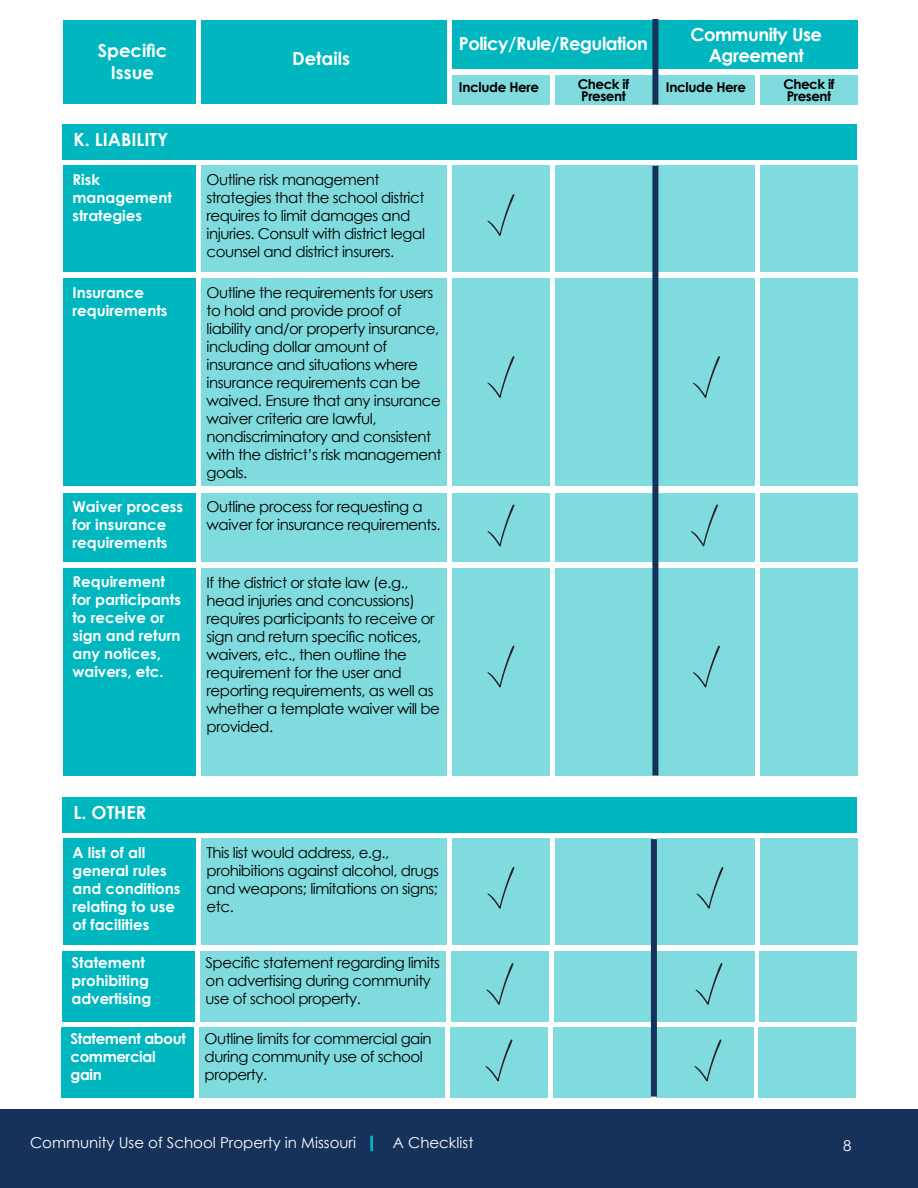
<style>
.page{position:relative;width:918px;height:1188px;background:#fff}
.page>*{position:absolute;margin:0;border:0;box-sizing:border-box;transform-origin:0 0}
.t1{font:700 18px/21.6px "Century Gothic";letter-spacing:-.025em;color:#fff;text-align:center}
.t2{font:700 18px/21.6px "Century Gothic";color:#fff;text-align:center}
.t3{font:15px/18px "Century Gothic";letter-spacing:-.03em;color:#000}
.t4{font:700 15px/18px "Century Gothic";color:#fff}
.t5{font:15px "Century Gothic";color:#fff}
.t6{font:700 15px/18px "Century Gothic";letter-spacing:-.025em;color:#fff}
.t7{font:700 13.5px/12px "Century Gothic";letter-spacing:-.035em;color:#000}
.s1{font-weight:700;color:#00b7c0}
</style>
<div class="page">
<div style="left:0;top:1109px;width:918px;height:79px;background:#16325a"></div>
<div style="left:370px;top:1136px;width:3px;height:15px;border:2px solid #00b7c0"></div>
<div style="left:452px;top:75px;width:98px;height:30px;background:#80dbdf"></div>
<div style="left:452px;top:166px;width:98px;height:106px;background:#80dbdf"></div>
<div style="left:452px;top:838px;width:98px;height:107px;background:#80dbdf"></div>
<div style="left:451px;top:951px;width:98px;height:70px;background:#80dbdf"></div>
<div style="left:450px;top:1028px;width:98px;height:70px;background:#80dbdf"></div>
<div style="left:452px;top:493px;width:98px;height:68px;background:#80dbdf"></div>
<div style="left:452px;top:278px;width:98px;height:208px;background:#80dbdf"></div>
<div style="left:452px;top:568px;width:98px;height:208px;background:#80dbdf"></div>
<div style="left:658px;top:166px;width:97px;height:106px;background:#80dbdf"></div>
<div style="left:658px;top:838px;width:97px;height:107px;background:#80dbdf"></div>
<div style="left:657px;top:951px;width:97px;height:70px;background:#80dbdf"></div>
<div style="left:656px;top:1028px;width:97px;height:70px;background:#80dbdf"></div>
<div style="left:658px;top:493px;width:97px;height:68px;background:#80dbdf"></div>
<div style="left:658px;top:278px;width:97px;height:208px;background:#80dbdf"></div>
<div style="left:658px;top:568px;width:97px;height:208px;background:#80dbdf"></div>
<div style="left:555px;top:166px;width:97px;height:106px;background:#80dbdf"></div>
<div style="left:555px;top:838px;width:97px;height:107px;background:#80dbdf"></div>
<div style="left:554px;top:951px;width:97px;height:70px;background:#80dbdf"></div>
<div style="left:553px;top:1028px;width:97px;height:70px;background:#80dbdf"></div>
<div style="left:555px;top:493px;width:97px;height:68px;background:#80dbdf"></div>
<div style="left:555px;top:278px;width:97px;height:208px;background:#80dbdf"></div>
<div style="left:555px;top:568px;width:97px;height:208px;background:#80dbdf"></div>
<div style="left:760px;top:166px;width:98px;height:106px;background:#80dbdf"></div>
<div style="left:760px;top:838px;width:98px;height:107px;background:#80dbdf"></div>
<div style="left:759px;top:951px;width:98px;height:70px;background:#80dbdf"></div>
<div style="left:758px;top:1028px;width:98px;height:70px;background:#80dbdf"></div>
<div style="left:760px;top:493px;width:98px;height:68px;background:#80dbdf"></div>
<div style="left:760px;top:278px;width:98px;height:208px;background:#80dbdf"></div>
<div style="left:760px;top:568px;width:98px;height:208px;background:#80dbdf"></div>
<div style="left:658px;top:75px;width:97px;height:30px;background:#80dbdf"></div>
<div style="left:555px;top:75px;width:97px;height:30px;background:#80dbdf"></div>
<div style="left:760px;top:75px;width:98px;height:30px;background:#80dbdf"></div>
<div style="left:63px;top:20px;width:133px;height:83px;background:#00b7c0"></div>
<div style="left:63px;top:166px;width:133px;height:106px;background:#00b7c0"></div>
<div style="left:63px;top:838px;width:133px;height:107px;background:#00b7c0"></div>
<div style="left:62px;top:951px;width:133px;height:70px;background:#00b7c0"></div>
<div style="left:61px;top:1028px;width:133px;height:70px;background:#00b7c0"></div>
<div style="left:63px;top:493px;width:133px;height:68px;background:#00b7c0"></div>
<div style="left:63px;top:278px;width:133px;height:208px;background:#00b7c0"></div>
<div style="left:63px;top:568px;width:133px;height:208px;background:#00b7c0"></div>
<div style="left:201px;top:20px;width:246px;height:83px;background:#00b7c0"></div>
<div style="left:201px;top:166px;width:246px;height:106px;background:#80dbdf"></div>
<div style="left:201px;top:838px;width:246px;height:107px;background:#80dbdf"></div>
<div style="left:200px;top:951px;width:246px;height:70px;background:#80dbdf"></div>
<div style="left:199px;top:1028px;width:246px;height:70px;background:#80dbdf"></div>
<div style="left:201px;top:493px;width:246px;height:68px;background:#80dbdf"></div>
<div style="left:201px;top:278px;width:246px;height:208px;background:#80dbdf"></div>
<div style="left:201px;top:568px;width:246px;height:208px;background:#80dbdf"></div>
<div style="left:452px;top:20px;width:200px;height:49px;background:#00b7c0"></div>
<div style="left:62px;top:124px;width:795px;height:36px;background:#00b7c0"></div>
<div style="left:62px;top:797px;width:795px;height:36px;background:#00b7c0"></div>
<div style="left:658px;top:20px;width:200px;height:49px;background:#00b7c0"></div>
<svg style="left:487px;top:194px;width:28px;height:42px"></svg>
<svg style="left:487px;top:867px;width:28px;height:42px"></svg>
<svg style="left:486px;top:963px;width:28px;height:42px"></svg>
<svg style="left:485px;top:1039px;width:28px;height:42px"></svg>
<svg style="left:696px;top:867px;width:28px;height:42px"></svg>
<svg style="left:695px;top:963px;width:28px;height:42px"></svg>
<svg style="left:694px;top:1039px;width:28px;height:42px"></svg>
<svg style="left:487px;top:504px;width:28px;height:42px"></svg>
<svg style="left:691px;top:504px;width:27px;height:42px"></svg>
<svg style="left:487px;top:356px;width:28px;height:42px"></svg>
<svg style="left:487px;top:645px;width:28px;height:43px"></svg>
<svg style="left:693px;top:356px;width:27px;height:42px"></svg>
<svg style="left:693px;top:645px;width:27px;height:43px"></svg>
<div style="left:652px;top:19px;width:6px;height:86px;background:#16325a"></div>
<div style="left:651px;top:839px;width:6px;height:258px;background:#16325a"></div>
<div style="left:652px;top:166px;width:6px;height:610px;background:#16325a"></div>
<p class="t2" style="left:98px;top:40px;width:71px">Specific<br>Issue</p>
<p class="t2" style="left:74px;top:128px;width:96px">K. LIABILITY</p>
<p class="t4" style="left:72px;top:170px;width:101px">Risk management strategies</p>
<p class="t4" style="left:72px;top:283px;width:97px">Insurance requirements</p>
<p class="t4" style="left:72px;top:497px;width:112px">Waiver process for insurance requirements</p>
<p class="t4" style="left:72px;top:573px;width:110px">Requirement for participants to receive or sign and return any notices, waivers, etc.</p>
<p class="t2" style="left:292px;top:47px;width:59px">Details</p>
<p class="t1" style="left:690px;top:23px;width:133px">Community Use<br>Agreement</p>
<p class="t1" style="left:459px;top:32px;width:191px">Policy/Rule/Regulation</p>
<p class="t7" style="left:459px;top:81px;width:82px">Include Here</p>
<p class="t7" style="left:578px;top:78px;width:53px">Check if</p>
<p class="t7" style="left:666px;top:81px;width:82px">Include Here</p>
<p class="t7" style="left:581px;top:90px;width:46px">Present</p>
<p class="t7" style="left:783px;top:78px;width:53px">Check if<br>Present</p>
<p class="t3" style="left:207px;top:171px;width:220px">Outline risk management strategies that the school district requires to limit damages and injuries. Consult with district legal counsel and district insurers.</p>
<p class="t3" style="left:207px;top:283px;width:237px">Outline the requirements for users to hold and provide proof of liability and/or property insurance, including dollar amount of insurance and situations where insurance requirements can be waived. Ensure that any insurance waiver criteria are lawful, nondiscriminatory and consistent with the district’s risk management goals.</p>
<p class="t3" style="left:207px;top:498px;width:236px">Outline process for requesting a waiver for insurance requirements.</p>
<p class="t3" style="left:207px;top:573px;width:235px">If the district or state law (e.g., head injuries and concussions) requires participants to receive or sign and return specific notices, waivers, etc., then outline the requirement for the user and reporting requirements, as well as whether a template waiver will be provided.</p>
<p class="t1" style="left:74px;top:801px;width:74px">L. OTHER</p>
<p class="t4" style="left:72px;top:843px;width:109px">A list of all general rules and conditions relating to use of facilities</p>
<p class="t4" style="left:72px;top:953px;width:81px">Statement prohibiting advertising</p>
<p class="t6" style="left:71px;top:1029px;width:117px">Statement about commercial gain</p>
<p class="t3" style="left:207px;top:843px;width:234px">This list would address, e.g., prohibitions against alcohol, drugs and weapons; limitations on signs; etc.</p>
<p class="t3" style="left:206px;top:953px;width:236px">Specific statement regarding limits on advertising during community use of school property.</p>
<p class="t3" style="left:205px;top:1030px;width:229px">Outline limits for commercial gain during community use of school property.</p>
<p class="t5" style="left:30px;top:1133px;width:445px">Community Use of School Property in Missouri <span class="s1">|</span> A Checklist</p>
<p class="t5" style="left:843px;top:1136px;width:10px">8</p>
</div>
